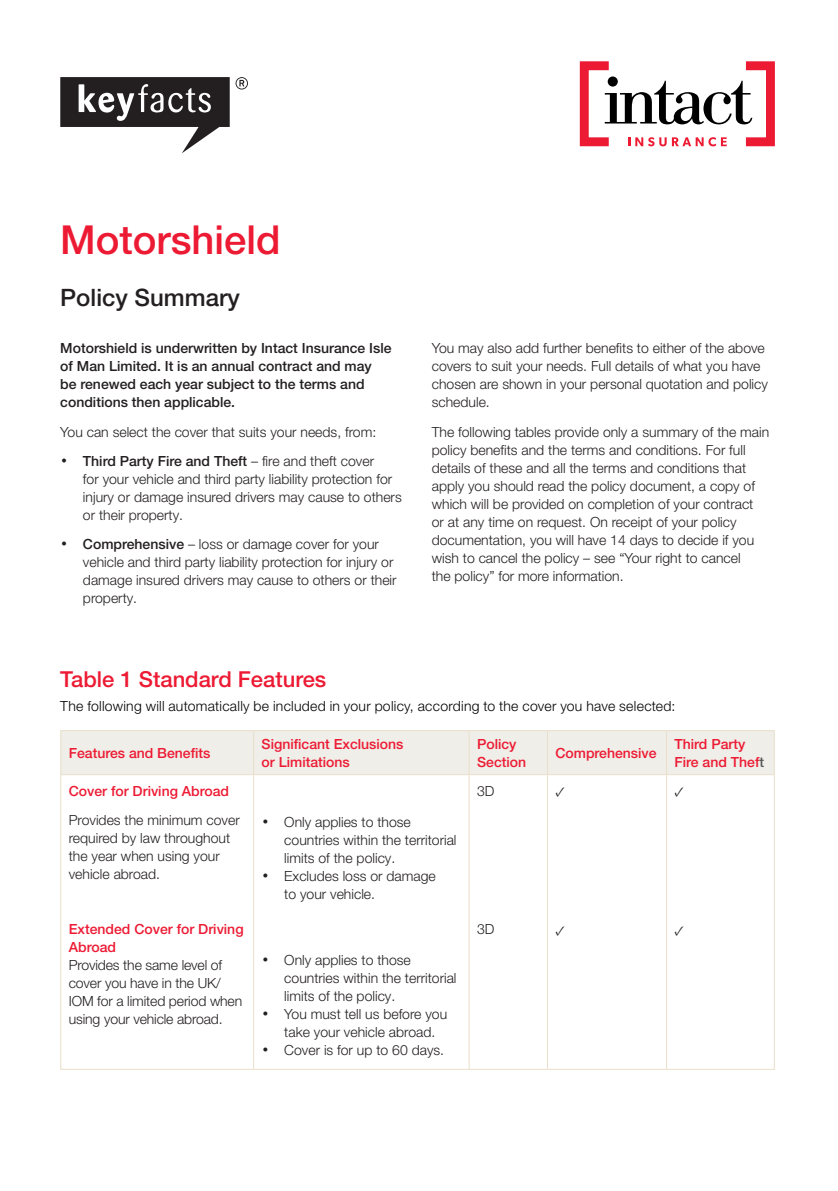
<style>
.page{position:relative;width:838px;height:1191px;background:#fff}
.page>*{position:absolute;margin:0;border:0;box-sizing:border-box;transform-origin:0 0}
.t1{font:500 40px "Helvetica Neue LT Pro";color:#ed1a33}
.t2{font:500 24px "Helvetica Neue LT Pro";color:#231f20}
.SINGLE_COLUMN_BODY{font:500 22px "Helvetica Neue LT Pro";color:#ed1a33}
.BODY{font:300 14px/18px "Helvetica Neue LT Pro";color:#231f20}
.TABLE_BODY{font:300 14px/18px "Helvetica Neue LT Pro";letter-spacing:-.01em;color:#231f20}
.SUB_HEADER{font:500 14px/18px "Helvetica Neue LT Pro";color:#231f20}
.BODY-2{font:500 14px/18px "Helvetica Neue LT Pro";color:#ed1a33}
.SINGLE_COLUMN_BODY-2{font:300 14px "Helvetica Neue LT Pro";letter-spacing:.02em;color:#000001}
.TABLE_BODY-2{font:500 14px/18px "Helvetica Neue LT Pro";color:#ed1a33}
.TABLE_BODY-3{font:14px "Minion Pro";color:#231f20}
.s1{font-family:"Arial";font-size:16px}
.s2{font-weight:500}
.s3{color:#57585a}
</style>
<div class="page">
<div style="left:61px;top:731px;width:713px;height:43px;background:#efeee8"></div>
<hr style="left:60px;top:775px;width:1px;height:138px;background:#e9deca">
<hr style="left:253px;top:775px;width:1px;height:138px;background:#e9deca">
<hr style="left:468px;top:775px;width:1px;height:138px;background:#e9deca">
<hr style="left:547px;top:775px;width:1px;height:138px;background:#e9deca">
<hr style="left:666px;top:775px;width:1px;height:138px;background:#e9deca">
<hr style="left:774px;top:775px;width:1px;height:138px;background:#e9deca">
<hr style="left:60px;top:913px;width:1px;height:155px;background:#e9deca">
<hr style="left:253px;top:913px;width:1px;height:155px;background:#e9deca">
<hr style="left:468px;top:913px;width:1px;height:155px;background:#e9deca">
<hr style="left:547px;top:913px;width:1px;height:155px;background:#e9deca">
<hr style="left:666px;top:913px;width:1px;height:155px;background:#e9deca">
<hr style="left:774px;top:913px;width:1px;height:155px;background:#e9deca">
<hr style="left:60px;top:730px;width:194px;height:1px;background:#e9deca">
<hr style="left:60px;top:731px;width:1px;height:43px;background:#e9deca">
<hr style="left:254px;top:730px;width:215px;height:1px;background:#e9deca">
<hr style="left:253px;top:731px;width:1px;height:43px;background:#e9deca">
<hr style="left:469px;top:730px;width:78px;height:1px;background:#e9deca">
<hr style="left:468px;top:731px;width:1px;height:43px;background:#e9deca">
<hr style="left:547px;top:730px;width:119px;height:1px;background:#e9deca">
<hr style="left:547px;top:731px;width:1px;height:43px;background:#e9deca">
<hr style="left:666px;top:730px;width:109px;height:1px;background:#e9deca">
<hr style="left:666px;top:731px;width:1px;height:43px;background:#e9deca">
<hr style="left:774px;top:731px;width:1px;height:43px;background:#e9deca">
<hr style="left:60px;top:774px;width:194px;height:1px;background:#e9deca">
<hr style="left:254px;top:774px;width:215px;height:1px;background:#e9deca">
<hr style="left:469px;top:774px;width:78px;height:1px;background:#e9deca">
<hr style="left:547px;top:774px;width:119px;height:1px;background:#e9deca">
<hr style="left:666px;top:774px;width:109px;height:1px;background:#e9deca">
<hr style="left:60px;top:1068px;width:194px;height:1px;background:#e9deca">
<hr style="left:254px;top:1068px;width:215px;height:1px;background:#e9deca">
<hr style="left:469px;top:1068px;width:78px;height:1px;background:#e9deca">
<hr style="left:547px;top:1068px;width:119px;height:1px;background:#e9deca">
<hr style="left:666px;top:1068px;width:109px;height:1px;background:#e9deca">
<svg style="left:60px;top:77px;width:188px;height:76px"></svg>
<svg style="left:580px;top:61px;width:195px;height:85px"></svg>
<svg style="left:607px;top:76px;width:11px;height:11px"></svg>
<p class="t1" style="left:60px;top:216px;width:222px">Motorshield</p>
<p class="t2" style="left:60px;top:283px;width:181px">Policy Summary</p>
<p class="SUB_HEADER" style="left:60px;top:339px;width:333px">Motorshield is underwritten by Intact Insurance Isle of Man Limited. It is an annual contract and may be renewed each year subject to the terms and conditions then applicable.</p>
<p class="BODY" style="left:60px;top:422px;width:317px">You can select the cover that suits your needs, from:</p>
<p class="BODY" style="left:83px;top:451px;width:320px;text-indent:-23px"><span class="s1">•</span> <span class="s2">Third Party Fire and Theft</span> – fire and theft cover<br>for your vehicle and third party liability protection for injury or damage insured drivers may cause to others or their property.</p>
<p class="BODY" style="left:83px;top:535px;width:315px;text-indent:-23px"><span class="s1">•</span> <span class="s2">Comprehensive</span> – loss or damage cover for your vehicle and third party liability protection for injury or damage insured drivers may cause to others or their property.</p>
<p class="BODY" style="left:432px;top:339px;width:338px">You may also add further benefits to either of the above covers to suit your needs. Full details of what you have chosen are shown in your personal quotation and policy schedule.</p>
<p class="BODY" style="left:432px;top:422px;width:339px">The following tables provide only a summary of the main policy benefits and the terms and conditions. For full details of these and all the terms and conditions that apply you should read the policy document, a copy of which will be provided on completion of your contract<br>or at any time on request. On receipt of your policy documentation, you will have 14 days to decide if you wish to cancel the policy – see “Your right to cancel<br>the policy” for more information.</p>
<p class="SINGLE_COLUMN_BODY" style="left:60px;top:666px;width:267px">Table 1 Standard Features</p>
<p class="SINGLE_COLUMN_BODY-2" style="left:60px;top:697px;width:616px">The following will automatically be included in your policy, according to the cover you have selected:</p>
<p class="BODY-2" style="left:69px;top:743px;width:143px">Features and Benefits</p>
<p class="BODY-2" style="left:262px;top:734px;width:143px">Significant Exclusions or Limitations</p>
<p class="BODY-2" style="left:477px;top:734px;width:51px">Policy<br>Section</p>
<p class="BODY-2" style="left:555px;top:743px;width:103px">Comprehensive</p>
<p class="BODY-2" style="left:674px;top:734px;width:91px">Third Party<br>Fire and Thef<span class="s3">t</span></p>
<p class="TABLE_BODY-2" style="left:69px;top:781px;width:162px">Cover for Driving Abroad</p>
<p class="TABLE_BODY" style="left:69px;top:811px;width:172px">Provides the minimum cover required by law throughout the year when using your vehicle abroad.</p>
<p class="BODY" style="left:284px;top:812px;width:174px;text-indent:-23px"><span class="s1">•</span> Only applies to those countries within the territorial limits of the policy.</p>
<p class="TABLE_BODY" style="left:477px;top:781px;width:19px">3D</p>
<p class="TABLE_BODY-3" style="left:555px;top:782px;width:11px">✓</p>
<p class="TABLE_BODY-3" style="left:674px;top:782px;width:11px">✓</p>
<p class="BODY" style="left:284px;top:866px;width:153px;text-indent:-23px"><span class="s1">•</span> Excludes loss or damage to your vehicle.</p>
<p class="TABLE_BODY-2" style="left:69px;top:920px;width:176px">Extended Cover for Driving<br>Abroad</p>
<p class="TABLE_BODY" style="left:69px;top:956px;width:175px">Provides the same level of cover you have in the UK/<br>IOM for a limited period when using your vehicle abroad.</p>
<p class="BODY" style="left:284px;top:950px;width:174px;text-indent:-23px"><span class="s1">•</span> Only applies to those countries within the territorial limits of the policy.</p>
<p class="BODY" style="left:284px;top:1004px;width:164px;text-indent:-23px"><span class="s1">•</span> You must tell us before you take your vehicle abroad.</p>
<p class="BODY" style="left:262px;top:1040px;width:184px"><span class="s1">•</span> Cover is for up to 60 days.</p>
<p class="TABLE_BODY" style="left:477px;top:920px;width:19px">3D</p>
<p class="TABLE_BODY-3" style="left:555px;top:920px;width:11px">✓</p>
<p class="TABLE_BODY-3" style="left:674px;top:920px;width:11px">✓</p>
</div>
